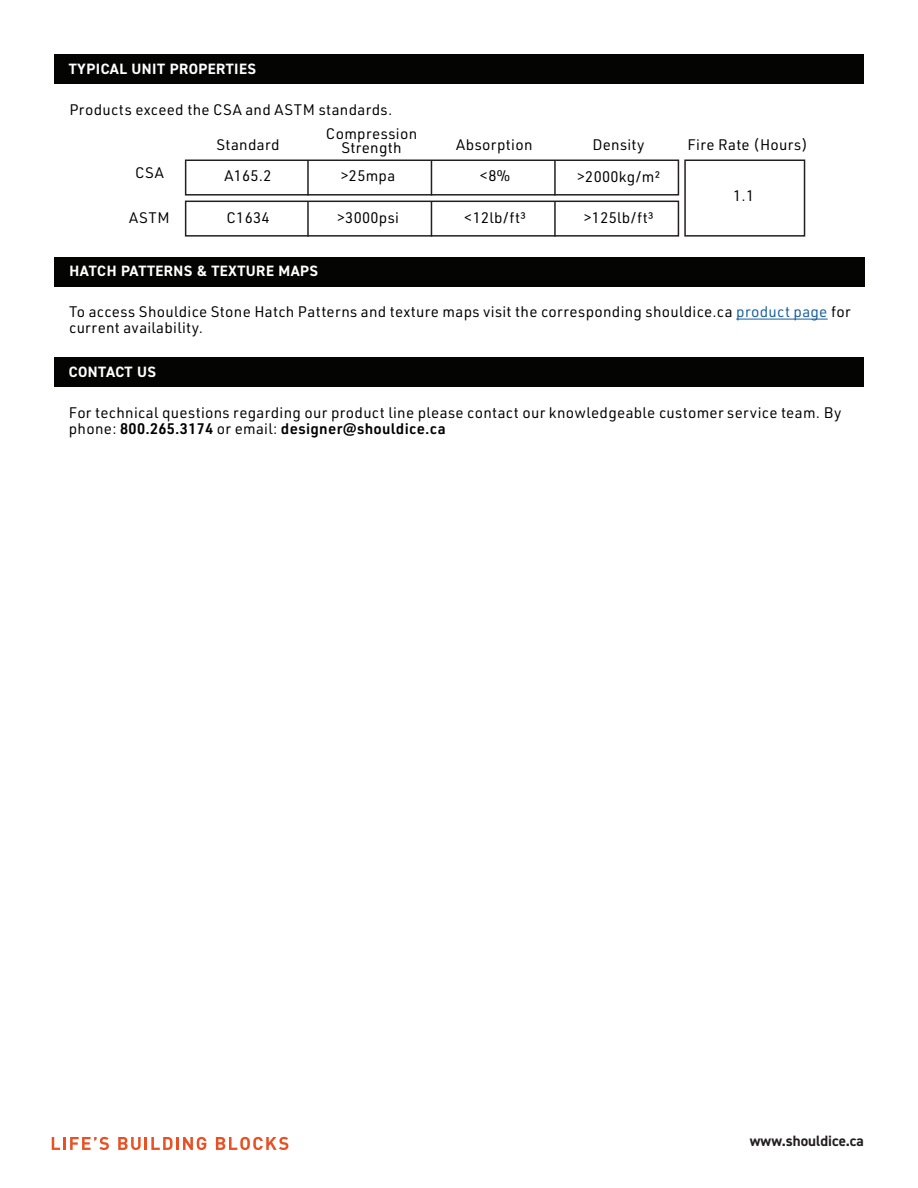
<style>
.page{position:relative;width:918px;height:1188px;background:#fff}
.page>*{position:absolute;margin:0;border:0;box-sizing:border-box;transform-origin:0 0}
.t1{font:15px/16.5px "URWDIN";letter-spacing:.02em;color:#000}
.t2{font:700 15px "DIN2014";letter-spacing:.03em;color:#fff}
.t3{font:700 15px "DIN2014";color:#231f20}
.s1{color:#175d9e}
.s2{font-weight:600}
</style>
<div class="page">
<div style="left:55px;top:257px;width:810px;height:29px;background:#040503"></div>
<hr style="left:736px;top:319px;width:92px;height:1px;background:#175d9e">
<div style="left:54px;top:357px;width:810px;height:30px;background:#040503"></div>
<div style="left:54px;top:55px;width:810px;height:29px;background:#040503"></div>
<div style="left:185px;top:160px;width:494px;height:36px;border:2px solid #231f20"></div>
<hr style="left:307px;top:161px;width:2px;height:35px;background:#231f20">
<hr style="left:431px;top:161px;width:1px;height:35px;background:#231f20">
<hr style="left:554px;top:161px;width:2px;height:35px;background:#231f20">
<div style="left:185px;top:201px;width:494px;height:36px;border:2px solid #231f20"></div>
<hr style="left:307px;top:202px;width:2px;height:35px;background:#231f20">
<hr style="left:431px;top:202px;width:1px;height:35px;background:#231f20">
<hr style="left:554px;top:202px;width:2px;height:35px;background:#231f20">
<div style="left:684px;top:160px;width:121px;height:77px;border:2px solid #231f20"></div>
<svg style="left:52px;top:1137px;width:57px;height:13px"></svg>
<svg style="left:118px;top:1137px;width:88px;height:13px"></svg>
<svg style="left:216px;top:1137px;width:72px;height:13px"></svg>
<p class="t2" style="left:69px;top:59px;width:189px">TYPICAL UNIT PROPERTIES</p>
<p class="t1" style="left:70px;top:101px;width:324px">Products exceed the CSA and ASTM standards.</p>
<p class="t1" style="left:135px;top:164px;width:30px">CSA</p>
<p class="t1" style="left:129px;top:209px;width:42px">ASTM</p>
<p class="t1" style="left:217px;top:136px;width:65px">Standard</p>
<p class="t1" style="left:326px;top:127px;width:93px;line-height:13.5px;text-align:center">Compression<br>Strength</p>
<p class="t1" style="left:456px;top:136px;width:78px">Absorption</p>
<p class="t1" style="left:592px;top:136px;width:54px">Density</p>
<p class="t1" style="left:224px;top:167px;width:49px">A165.2</p>
<p class="t1" style="left:227px;top:209px;width:45px">C1634</p>
<p class="t1" style="left:341px;top:167px;width:56px">&gt;25mpa</p>
<p class="t1" style="left:337px;top:209px;width:63px">&gt;3000psi</p>
<p class="t1" style="left:480px;top:167px;width:32px">&lt;8%</p>
<p class="t1" style="left:464px;top:209px;width:63px">&lt;12lb/ft3</p>
<p class="t1" style="left:577px;top:168px;width:85px">&gt;2000kg/m2</p>
<p class="t1" style="left:584px;top:209px;width:71px">&gt;125lb/ft3</p>
<p class="t1" style="left:687px;top:136px;width:122px">Fire Rate (Hours)</p>
<p class="t1" style="left:733px;top:187px;width:23px">1.1</p>
<p class="t2" style="left:70px;top:261px;width:250px">HATCH PATTERNS &amp; TEXTURE MAPS</p>
<p class="t1" style="left:69px;top:303px;width:783px">To access Shouldice Stone Hatch Patterns and texture maps visit the corresponding shouldice.ca <span class="s1">product page</span> for current availability.</p>
<p class="t2" style="left:69px;top:361px;width:89px">CONTACT US</p>
<p class="t1" style="left:69px;top:403px;width:774px">For technical questions regarding our product line please contact our knowledgeable customer service team. By phone: <span class="s2">800.265.3174</span> or email: <span class="s2">designer@shouldice.ca</span></p>
<p class="t3" style="left:750px;top:1131px;width:116px">www.shouldice.ca</p>
</div>
